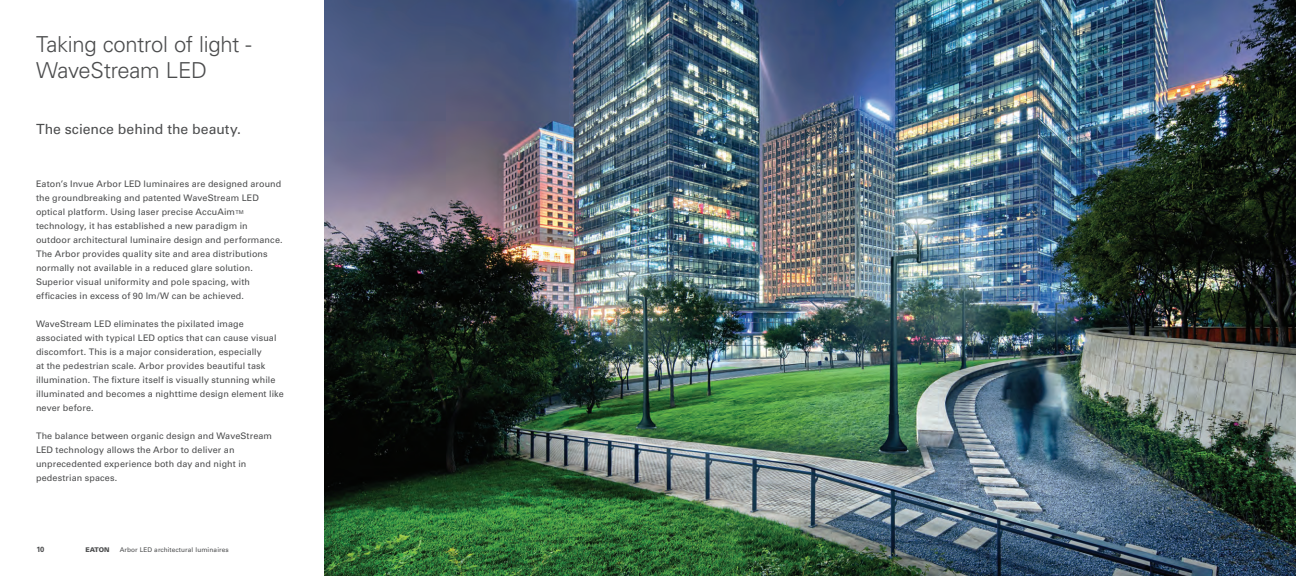
<style>
.page{position:relative;width:1296px;height:576px;background:#fff}
.page>*{position:absolute;margin:0;border:0;box-sizing:border-box;transform-origin:0 0}
.t1{font:300 22px/26.4px "Univers LT Std";letter-spacing:-.015em;color:#4b4c4d}
.t2{font:14px "Univers LT Std";color:#4b4c4d}
.t3{font:9px/14px "Univers LT Std";letter-spacing:.01em;color:#4b4c4d}
.t4{font:700 7.5px "Univers LT Std";color:#4b4c4d}
.t5{font:6.5px "Univers LT Std";letter-spacing:.015em;color:#4b4c4d}
.t6{font:900 6.5px "Univers LT Std";letter-spacing:-.02em;color:#4b4c4d}
.s1{font-size:5.2px}
</style>
<div class="page">
<img style="left:325px;top:0;width:971px;height:576px">
<h1 class="t1" style="left:36px;top:31px;width:217px">Taking control of light -<br>WaveStream LED</h1>
<h2 class="t2" style="left:36px;top:121px;width:206px">The science behind the beauty.</h2>
<p class="t3" style="left:36px;top:177px;width:248px">Eaton’s Invue Arbor LED luminaires are designed around the groundbreaking and patented WaveStream LED optical platform. Using laser precise AccuAim<span class="s1">TM </span>technology, it has established a new paradigm in outdoor architectural luminaire design and performance.<br>The Arbor provides quality site and area distributions normally not available in a reduced glare solution.<br>Superior visual uniformity and pole spacing, with efficacies in excess of 90 lm/W can be achieved.</p>
<p class="t3" style="left:36px;top:317px;width:249px">WaveStream LED eliminates the pixilated image associated with typical LED optics that can cause visual discomfort. This is a major consideration, especially<br>at the pedestrian scale. Arbor provides beautiful task illumination. The fixture itself is visually stunning while illuminated and becomes a nighttime design element like never before.</p>
<p class="t3" style="left:36px;top:429px;width:238px">The balance between organic design and WaveStream LED technology allows the Arbor to deliver an unprecedented experience both day and night in pedestrian spaces.</p>
<p class="t4" style="left:36px;top:545px;width:9px">10</p>
<p class="t6" style="left:86px;top:545px;width:25px">EATON</p>
<p class="t5" style="left:120px;top:545px;width:111px">Arbor LED architectural luminaires</p>
</div>
